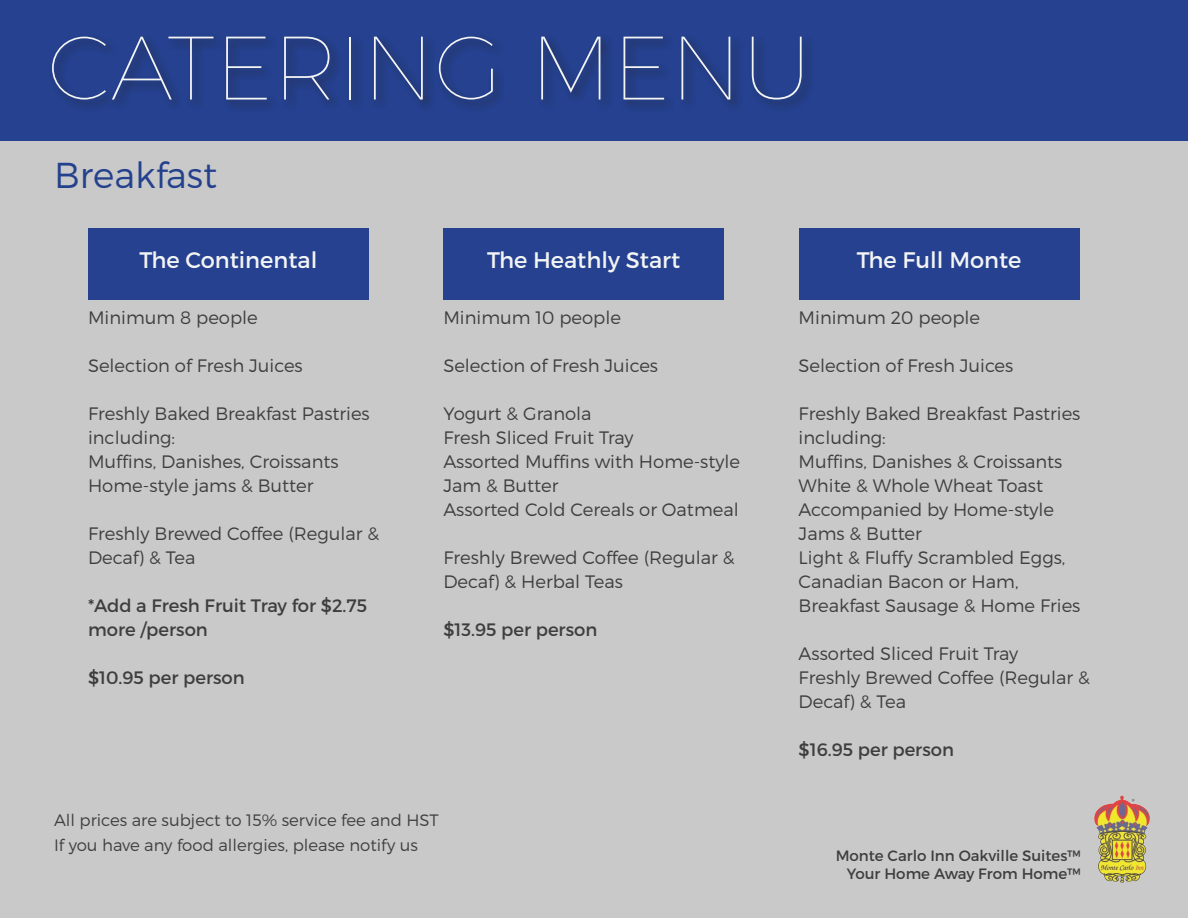
<style>
.page{position:relative;width:1188px;height:918px;background:#c9c9c9}
.page>*{position:absolute;margin:0;border:0;box-sizing:border-box;transform-origin:0 0}
.t1{font:100 90px "Montserrat";color:#f3f4f4}
.t2{font:300 36px "Montserrat";color:#24418d}
.t3{font:22.5px "Montserrat";color:#f3f4f4}
.t4{font:300 18px/24px "Montserrat";color:#3e3e3e}
.t5{font:18px/24px "Montserrat";color:#3e3e3e}
.t6{font:300 16.5px/25.2px "Montserrat";color:#414040}
.t7{font:15px "Montserrat";color:#3e3e3e}
</style>
<div class="page">
<div style="left:0;top:0;width:1188px;height:140px;background:#25418f"></div>
<div style="left:49px;top:33px;width:766px;height:80px;background:#231f20;opacity:.75"></div>
<img style="left:1094px;top:795px;width:56px;height:88px">
<div style="left:88px;top:228px;width:281px;height:72px;background:#25418f"></div>
<div style="left:443px;top:228px;width:281px;height:72px;background:#25418f"></div>
<div style="left:799px;top:228px;width:280px;height:72px;background:#25418f"></div>
<p class="t1" style="left:48px;top:13px;width:766px">CATERING MENU</p>
<p class="t2" style="left:54px;top:154px;width:165px">Breakfast</p>
<p class="t3" style="left:140px;top:246px;width:179px">The Continental</p>
<p class="t3" style="left:487px;top:246px;width:195px">The Heathly Start</p>
<p class="t4" style="left:443px;top:305px;width:179px">Minimum 10 people</p>
<p class="t4" style="left:443px;top:353px;width:216px">Selection of Fresh Juices</p>
<p class="t4" style="left:443px;top:401px;width:150px">Yogurt &amp; Granola</p>
<p class="t4" style="left:443px;top:425px;width:192px">Fresh Sliced Fruit Tray</p>
<p class="t4" style="left:443px;top:449px;width:298px">Assorted Muffins with Home-style<br>Jam &amp; Butter</p>
<p class="t4" style="left:443px;top:497px;width:297px">Assorted Cold Cereals or Oatmeal</p>
<p class="t4" style="left:443px;top:545px;width:293px">Freshly Brewed Coffee (Regular &amp;<br>Decaf) &amp; Herbal Teas</p>
<p class="t5" style="left:443px;top:617px;width:155px">$13.95 per person</p>
<p class="t4" style="left:88px;top:305px;width:171px">Minimum 8 people</p>
<p class="t4" style="left:88px;top:353px;width:216px">Selection of Fresh Juices</p>
<p class="t4" style="left:88px;top:401px;width:283px">Freshly Baked Breakfast Pastries including:</p>
<p class="t4" style="left:88px;top:449px;width:252px">Muffins, Danishes, Croissants</p>
<p class="t4" style="left:88px;top:473px;width:227px">Home-style jams &amp; Butter</p>
<p class="t4" style="left:88px;top:521px;width:293px">Freshly Brewed Coffee (Regular &amp;<br>Decaf) &amp; Tea</p>
<p class="t5" style="left:88px;top:593px;width:281px">*Add a Fresh Fruit Tray for $2.75 more /person</p>
<p class="t5" style="left:88px;top:665px;width:158px">$10.95 per person</p>
<p class="t6" style="left:54px;top:807px;width:386px">All prices are subject to 15% service fee and HST<br>If you have any food allergies, please notify us</p>
<p class="t3" style="left:857px;top:246px;width:166px">The Full Monte</p>
<p class="t4" style="left:799px;top:305px;width:183px">Minimum 20 people</p>
<p class="t4" style="left:799px;top:353px;width:216px">Selection of Fresh Juices</p>
<p class="t4" style="left:799px;top:401px;width:283px">Freshly Baked Breakfast Pastries including:</p>
<p class="t4" style="left:799px;top:449px;width:265px">Muffins, Danishes &amp; Croissants</p>
<p class="t4" style="left:799px;top:473px;width:246px">White &amp; Whole Wheat Toast</p>
<p class="t4" style="left:799px;top:497px;width:257px">Accompanied by Home-style<br>Jams &amp; Butter</p>
<p class="t4" style="left:799px;top:545px;width:268px">Light &amp; Fluffy Scrambled Eggs,</p>
<p class="t4" style="left:799px;top:569px;width:221px">Canadian Bacon or Ham,</p>
<p class="t4" style="left:799px;top:593px;width:283px">Breakfast Sausage &amp; Home Fries</p>
<p class="t4" style="left:799px;top:641px;width:221px">Assorted Sliced Fruit Tray</p>
<p class="t4" style="left:799px;top:665px;width:293px">Freshly Brewed Coffee (Regular &amp;<br>Decaf) &amp; Tea</p>
<p class="t5" style="left:799px;top:737px;width:157px">$16.95 per person</p>
<p class="t7" style="left:836px;top:847px;width:247px">Monte Carlo Inn Oakville Suites™</p>
<p class="t7" style="left:847px;top:865px;width:235px">Your Home Away From Home™</p>
</div>
